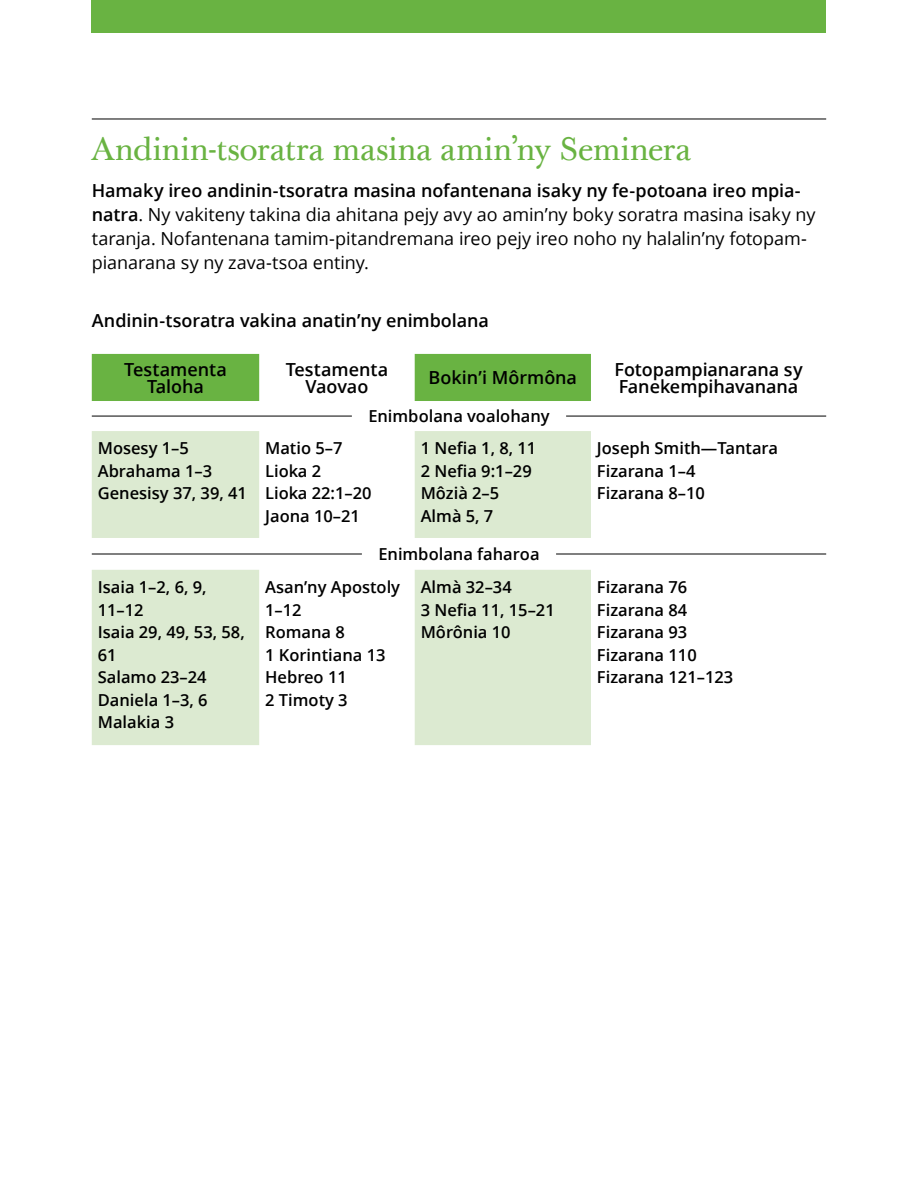
<style>
.page{position:relative;width:918px;height:1188px;background:#fff}
.page>*{position:absolute;margin:0;border:0;box-sizing:border-box;transform-origin:0 0}
.t1{font:31.5px "Mc Kay Prolds Lat";letter-spacing:-.01em;color:#69b342}
.p-intro{font:18px/24px "Zoramlds Lat";letter-spacing:-.005em;color:#000}
.Table_Header{font:600 18px/16.5px "Zoramlds Lat";letter-spacing:-.005em;color:#000;text-align:center}
.p-intro_semibold{font:600 18px "Zoramlds Lat";letter-spacing:-.005em;color:#000}
.table-para{font:600 16.5px/22.5px "Zoramlds Lat";color:#000}
.table-h2{font:600 16.5px "Zoramlds Lat";color:#000}
.s1{font-weight:600}
</style>
<div class="page">
<hr style="left:92px;top:119px;width:734px;height:1px;background:#000">
<svg style="left:92px;top:354px;width:499px;height:47px"></svg>
<svg style="left:92px;top:431px;width:499px;height:314px;fill:#dcead1"></svg>
<hr style="left:92px;top:416px;width:734px;height:1px;background:#000">
<div style="left:352px;top:413px;width:214px;height:6px;background:#fff"></div>
<hr style="left:92px;top:554px;width:734px;height:1px;background:#000">
<div style="left:362px;top:551px;width:194px;height:6px;background:#fff"></div>
<div style="left:92px;top:0;width:734px;height:32px;background:#69b342"></div>
<p class="t1" style="left:92px;top:124px;width:601px">Andinin-tsoratra masina amin’ny Seminera</p>
<p class="p-intro" style="left:92px;top:179px;width:725px"><span class="s1">Hamaky ireo andinin-tsoratra masina nofantenana isaky ny fe-potoana ireo mpia&shy;natra</span>. Ny vakiteny takina dia ahitana pejy avy ao amin’ny boky soratra masina isaky ny taranja. Nofantenana tamim-pitandremana ireo pejy ireo noho ny halalin’ny fotopam&shy;pianarana sy ny zava-tsoa entiny.</p>
<p class="p-intro_semibold" style="left:92px;top:307px;width:399px">Andinin-tsoratra vakina anatin’ny enimbolana</p>
<p class="Table_Header" style="left:124px;top:361px;width:104px">Testamenta<br>Taloha</p>
<p class="Table_Header" style="left:286px;top:361px;width:104px">Testamenta<br>Vaovao</p>
<p class="Table_Header" style="left:429px;top:370px;width:150px">Bokin’i Môrmôna</p>
<p class="Table_Header" style="left:614px;top:361px;width:190px;text-align:left">Fotopampianarana sy<br>Fanekempihavanana</p>
<p class="table-h2" style="left:368px;top:404px;width:183px">Enimbolana voalohany</p>
<p class="table-para" style="left:98px;top:437px;width:93px">Mosesy 1–5</p>
<p class="table-para" style="left:98px;top:460px;width:116px">Abrahama 1–3</p>
<p class="table-para" style="left:98px;top:482px;width:151px">Genesisy 37, 39, 41</p>
<p class="table-para" style="left:421px;top:437px;width:117px">1 Nefia 1, 8, 11</p>
<p class="table-para" style="left:421px;top:460px;width:113px">2 Nefia 9:1–29</p>
<p class="table-para" style="left:421px;top:482px;width:80px">Môzià 2–5</p>
<p class="table-para" style="left:421px;top:505px;width:74px">Almà 5, 7</p>
<p class="table-para" style="left:597px;top:437px;width:182px">Joseph Smith—Tantara</p>
<p class="table-para" style="left:597px;top:460px;width:100px">Fizarana 1–4</p>
<p class="table-para" style="left:597px;top:482px;width:110px">Fizarana 8–10</p>
<p class="table-para" style="left:265px;top:437px;width:79px">Matio 5–7</p>
<p class="table-para" style="left:265px;top:460px;width:58px">Lioka 2</p>
<p class="table-para" style="left:265px;top:482px;width:108px">Lioka 22:1–20</p>
<p class="table-para" style="left:265px;top:505px;width:96px">Jaona 10–21</p>
<p class="table-para" style="left:98px;top:576px;width:110px">Isaia 1–2, 6, 9,<br>11–12</p>
<p class="table-para" style="left:98px;top:621px;width:148px">Isaia 29, 49, 53, 58,<br>61</p>
<p class="table-para" style="left:98px;top:666px;width:110px">Salamo 23–24</p>
<p class="table-para" style="left:98px;top:689px;width:111px">Daniela 1–3, 6</p>
<p class="table-para" style="left:98px;top:711px;width:78px">Malakia 3</p>
<p class="table-h2" style="left:378px;top:542px;width:163px">Enimbolana faharoa</p>
<p class="table-para" style="left:265px;top:576px;width:136px">Asan’ny Apostoly<br>1–12</p>
<p class="table-para" style="left:265px;top:621px;width:81px">Romana 8</p>
<p class="table-para" style="left:265px;top:644px;width:122px">1 Korintiana 13</p>
<p class="table-para" style="left:265px;top:666px;width:83px">Hebreo 11</p>
<p class="table-para" style="left:265px;top:689px;width:84px">2 Timoty 3</p>
<p class="table-para" style="left:421px;top:576px;width:93px">Almà 32–34</p>
<p class="table-para" style="left:421px;top:599px;width:136px">3 Nefia 11, 15–21</p>
<p class="table-para" style="left:421px;top:621px;width:91px">Môrônia 10</p>
<p class="table-para" style="left:597px;top:576px;width:92px">Fizarana 76</p>
<p class="table-para" style="left:597px;top:599px;width:92px">Fizarana 84</p>
<p class="table-para" style="left:597px;top:621px;width:92px">Fizarana 93</p>
<p class="table-para" style="left:597px;top:644px;width:101px">Fizarana 110</p>
<p class="table-para" style="left:597px;top:666px;width:138px">Fizarana 121–123</p>
</div>
